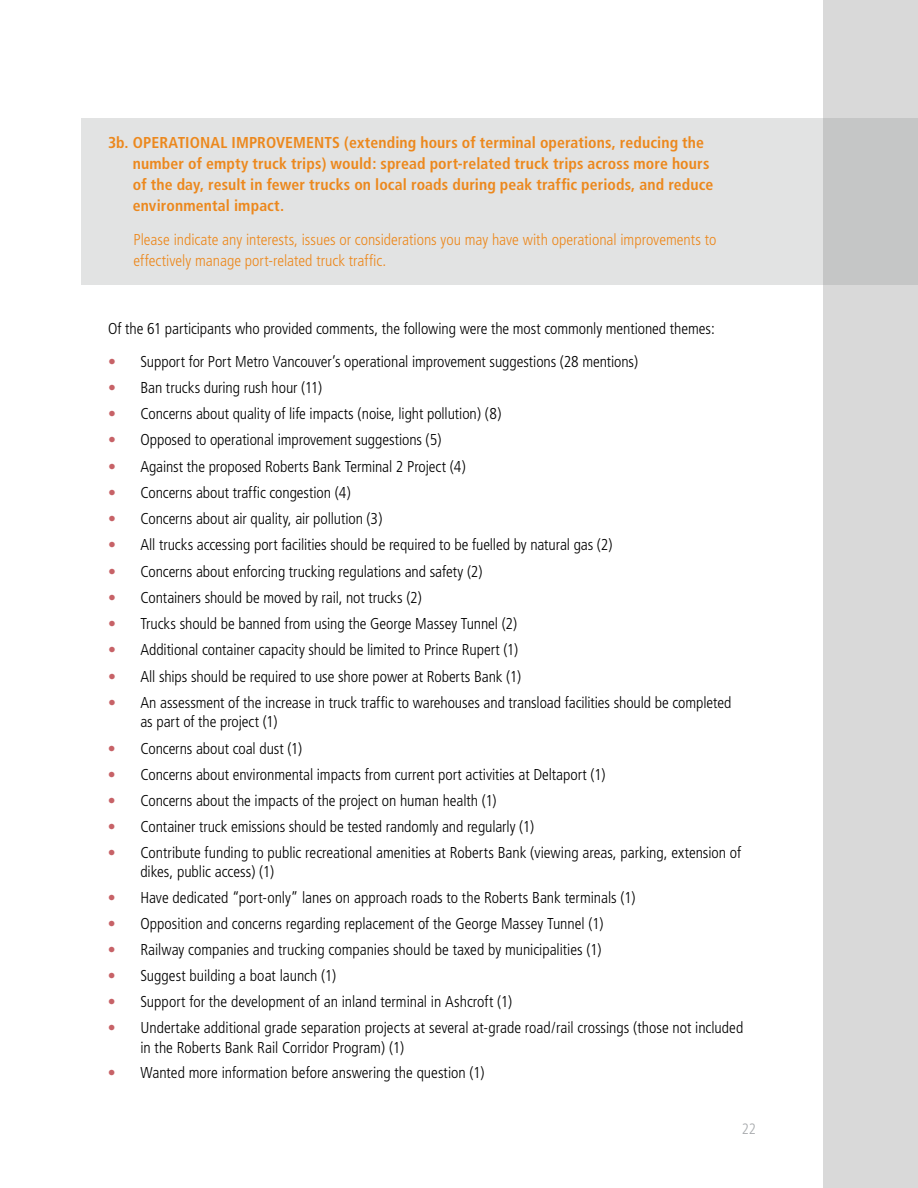
<style>
.page{position:relative;width:918px;height:1188px;background:#fff}
.page>*{position:absolute;margin:0;border:0;box-sizing:border-box;transform-origin:0 0}
.t1{font:300 condensed 15.75px/19.5px "Frutiger";letter-spacing:-.005em;color:#000}
.t2{font:700 condensed 15.75px/21px "Frutiger";letter-spacing:.005em;color:#ec881d}
.t3{font:300 condensed 15.75px/21px "Frutiger";color:#ec881d}
.t4{font:300 condensed 15px "Frutiger";color:#a8aaad}
.s1{color:#c76267}
</style>
<div class="page">
<div style="left:824px;top:0;width:94px;height:1188px;background:#d9d9d9"></div>
<svg style="left:81px;top:118px;width:837px;height:166px;background:#dedfdf"></svg>
<p class="t2" style="left:133px;top:132px;width:582px;text-indent:-25px">3b. OPERATIONAL IMPROVEMENTS (extending hours of terminal operations, reducing the number of empty truck trips) would: spread port-related truck trips across more hours of the day, result in fewer trucks on local roads during peak traffic periods, and reduce environmental impact.</p>
<p class="t3" style="left:133px;top:230px;width:584px">Please indicate any interests, issues or considerations you may have with operational improvements to effectively manage port-related truck traffic.</p>
<p class="t1" style="left:108px;top:319px;width:608px">Of the 61 participants who provided comments, the following were the most commonly mentioned themes:</p>
<p class="t1" style="left:108px;top:352px;width:532px"><span class="s1">•</span> Support for Port Metro Vancouver’s operational improvement suggestions (28 mentions)</p>
<p class="t1" style="left:108px;top:378px;width:216px"><span class="s1">•</span> Ban trucks during rush hour (11)</p>
<p class="t1" style="left:108px;top:404px;width:395px"><span class="s1">•</span> Concerns about quality of life impacts (noise, light pollution) (8)</p>
<p class="t1" style="left:108px;top:430px;width:335px"><span class="s1">•</span> Opposed to operational improvement suggestions (5)</p>
<p class="t1" style="left:108px;top:457px;width:359px"><span class="s1">•</span> Against the proposed Roberts Bank Terminal 2 Project (4)</p>
<p class="t1" style="left:108px;top:483px;width:244px"><span class="s1">•</span> Concerns about traffic congestion (4)</p>
<p class="t1" style="left:108px;top:509px;width:276px"><span class="s1">•</span> Concerns about air quality, air pollution (3)</p>
<p class="t1" style="left:108px;top:535px;width:506px"><span class="s1">•</span> All trucks accessing port facilities should be required to be fuelled by natural gas (2)</p>
<p class="t1" style="left:108px;top:562px;width:376px"><span class="s1">•</span> Concerns about enforcing trucking regulations and safety (2)</p>
<p class="t1" style="left:108px;top:588px;width:316px"><span class="s1">•</span> Containers should be moved by rail, not trucks (2)</p>
<p class="t1" style="left:108px;top:614px;width:411px"><span class="s1">•</span> Trucks should be banned from using the George Massey Tunnel (2)</p>
<p class="t1" style="left:108px;top:640px;width:412px"><span class="s1">•</span> Additional container capacity should be limited to Prince Rupert (1)</p>
<p class="t1" style="left:108px;top:667px;width:415px"><span class="s1">•</span> All ships should be required to use shore power at Roberts Bank (1)</p>
<p class="t1" style="left:140px;top:693px;width:593px;text-indent:-32px"><span class="s1">•</span> An assessment of the increase in truck traffic to warehouses and transload facilities should be completed as part of the project (1)</p>
<p class="t1" style="left:108px;top:739px;width:196px"><span class="s1">•</span> Concerns about coal dust (1)</p>
<p class="t1" style="left:108px;top:765px;width:499px"><span class="s1">•</span> Concerns about environmental impacts from current port activities at Deltaport (1)</p>
<p class="t1" style="left:108px;top:791px;width:390px"><span class="s1">•</span> Concerns about the impacts of the project on human health (1)</p>
<p class="t1" style="left:108px;top:817px;width:428px"><span class="s1">•</span> Container truck emissions should be tested randomly and regularly (1)</p>
<p class="t1" style="left:140px;top:843px;width:602px;text-indent:-32px"><span class="s1">•</span> Contribute funding to public recreational amenities at Roberts Bank (viewing areas, parking, extension of dikes, public access) (1)</p>
<p class="t1" style="left:108px;top:888px;width:529px"><span class="s1">•</span> Have dedicated “port-only” lanes on approach roads to the Roberts Bank terminals (1)</p>
<p class="t1" style="left:108px;top:914px;width:497px"><span class="s1">•</span> Opposition and concerns regarding replacement of the George Massey Tunnel (1)</p>
<p class="t1" style="left:108px;top:940px;width:495px"><span class="s1">•</span> Railway companies and trucking companies should be taxed by municipalities (1)</p>
<p class="t1" style="left:108px;top:966px;width:230px"><span class="s1">•</span> Suggest building a boat launch (1)</p>
<p class="t1" style="left:108px;top:992px;width:406px"><span class="s1">•</span> Support for the development of an inland terminal in Ashcroft (1)</p>
<p class="t1" style="left:140px;top:1018px;width:604px;text-indent:-32px"><span class="s1">•</span> Undertake additional grade separation projects at several at-grade road/rail crossings (those not included in the Roberts Bank Rail Corridor Program) (1)</p>
<p class="t1" style="left:108px;top:1064px;width:378px"><span class="s1">•</span> Wanted more information before answering the question (1)</p>
<p class="t4" style="left:742px;top:1121px;width:16px">22</p>
</div>
